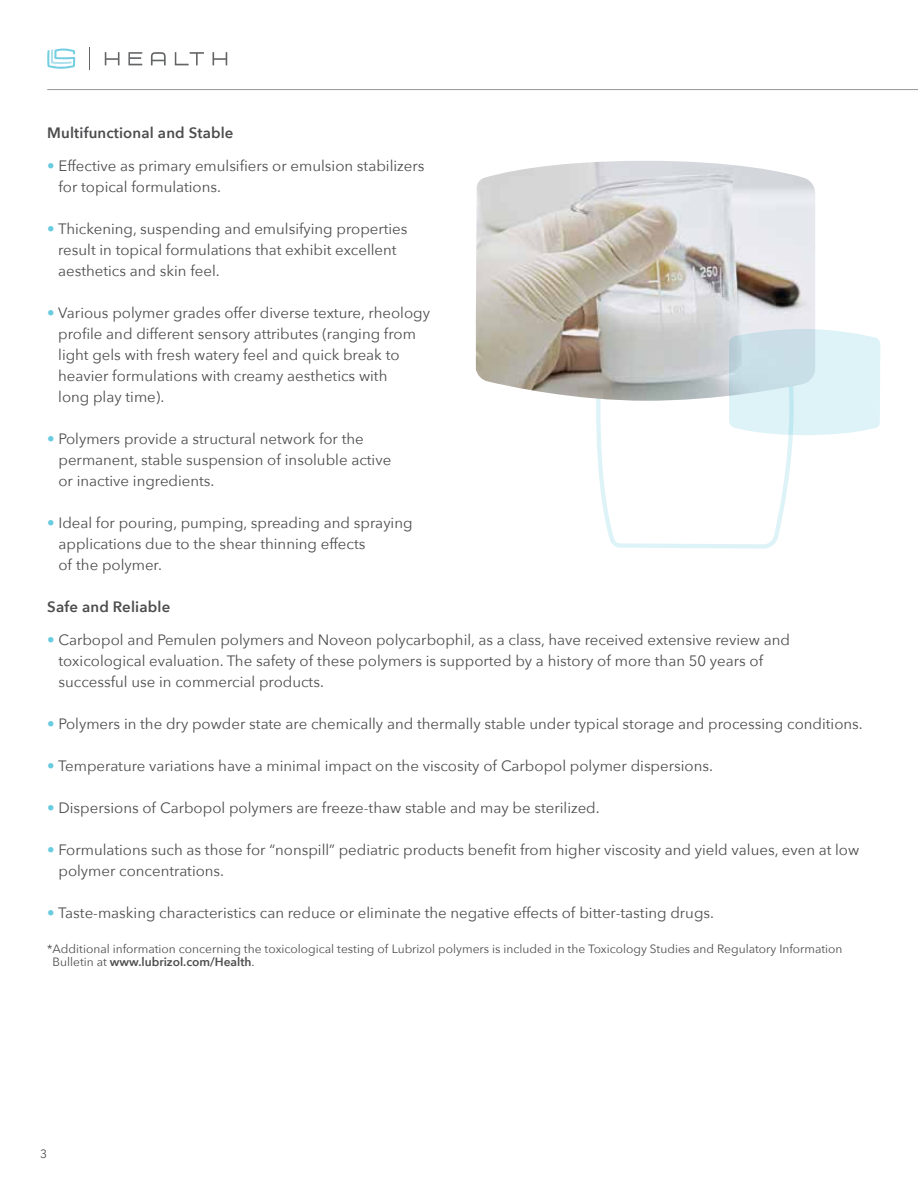
<style>
.page{position:relative;width:918px;height:1188px;background:#fff}
.page>*{position:absolute;margin:0;border:0;box-sizing:border-box;transform-origin:0 0}
.t1{font:15px/21px "Avenir Next";color:#4d4d4f}
.t2{font:600 15px "Avenir Next";letter-spacing:.01em;color:#4d4d4f}
.t3{font:12px/13.5px "Avenir Next";color:#4d4d4f}
.s1{color:#68cbdf}
.s2{font-weight:600}
</style>
<div class="page">
<svg style="left:596px;top:401px;width:197px;height:148px"></svg>
<img style="left:476px;top:161px;width:339px;height:240px">
<svg style="left:729px;top:329px;width:151px;height:106px"></svg>
<svg style="left:105px;top:52px;width:14px;height:13px"></svg>
<svg style="left:213px;top:52px;width:14px;height:13px"></svg>
<svg style="left:175px;top:52px;width:29px;height:13px"></svg>
<svg style="left:151px;top:52px;width:15px;height:13px"></svg>
<svg style="left:128px;top:52px;width:14px;height:13px"></svg>
<svg style="left:47px;top:48px;width:28px;height:21px"></svg>
<svg style="left:89px;top:47px;width:1px;height:23px"></svg>
<hr style="left:47px;top:89px;width:871px;height:1px;background:#939598">
<p class="t2" style="left:47px;top:120px;width:188px">Multifunctional and Stable</p>
<p class="t1" style="left:58px;top:155px;width:367px;text-indent:-11px"><span class="s1">•</span> Effective as primary emulsifiers or emulsion stabilizers for topical formulations.</p>
<p class="t1" style="left:58px;top:218px;width:351px;text-indent:-11px"><span class="s1">•</span> Thickening, suspending and emulsifying properties result in topical formulations that exhibit excellent aesthetics and skin feel.</p>
<p class="t1" style="left:58px;top:302px;width:373px;text-indent:-11px"><span class="s1">•</span> Various polymer grades offer diverse texture, rheology profile and different sensory attributes (ranging from light gels with fresh watery feel and quick break to heavier formulations with creamy aesthetics with<br>long play time).</p>
<p class="t1" style="left:58px;top:428px;width:334px;text-indent:-11px"><span class="s1">•</span> Polymers provide a structural network for the permanent, stable suspension of insoluble active or inactive ingredients.</p>
<p class="t1" style="left:58px;top:512px;width:356px;text-indent:-11px"><span class="s1">•</span> Ideal for pouring, pumping, spreading and spraying applications due to the shear thinning effects<br>of the polymer.</p>
<p class="t2" style="left:47px;top:594px;width:125px">Safe and Reliable</p>
<p class="t1" style="left:58px;top:629px;width:733px;text-indent:-11px"><span class="s1">•</span> Carbopol and Pemulen polymers and Noveon polycarbophil, as a class, have received extensive review and toxicological evaluation. The safety of these polymers is supported by a history of more than 50 years of successful use in commercial products.</p>
<p class="t1" style="left:47px;top:713px;width:817px"><span class="s1">•</span> Polymers in the dry powder state are chemically and thermally stable under typical storage and processing conditions.</p>
<p class="t1" style="left:47px;top:755px;width:667px"><span class="s1">•</span> Temperature variations have a minimal impact on the viscosity of Carbopol polymer dispersions.</p>
<p class="t1" style="left:47px;top:797px;width:554px"><span class="s1">•</span> Dispersions of Carbopol polymers are freeze-thaw stable and may be sterilized.</p>
<p class="t1" style="left:58px;top:839px;width:802px;text-indent:-11px"><span class="s1">•</span> Formulations such as those for “nonspill” pediatric products benefit from higher viscosity and yield values, even at low polymer concentrations.</p>
<p class="t1" style="left:47px;top:902px;width:668px"><span class="s1">•</span> Taste-masking characteristics can reduce or eliminate the negative effects of bitter-tasting drugs.</p>
<p class="t3" style="left:53px;top:942px;width:792px;text-indent:-5px">*Additional information concerning the toxicological testing of Lubrizol polymers is included in the Toxicology Studies and Regulatory Information<br>Bulletin at <span class="s2">www.lubrizol.com/Health</span>.</p>
<p class="t3" style="left:40px;top:1146px;width:8px">3</p>
</div>
